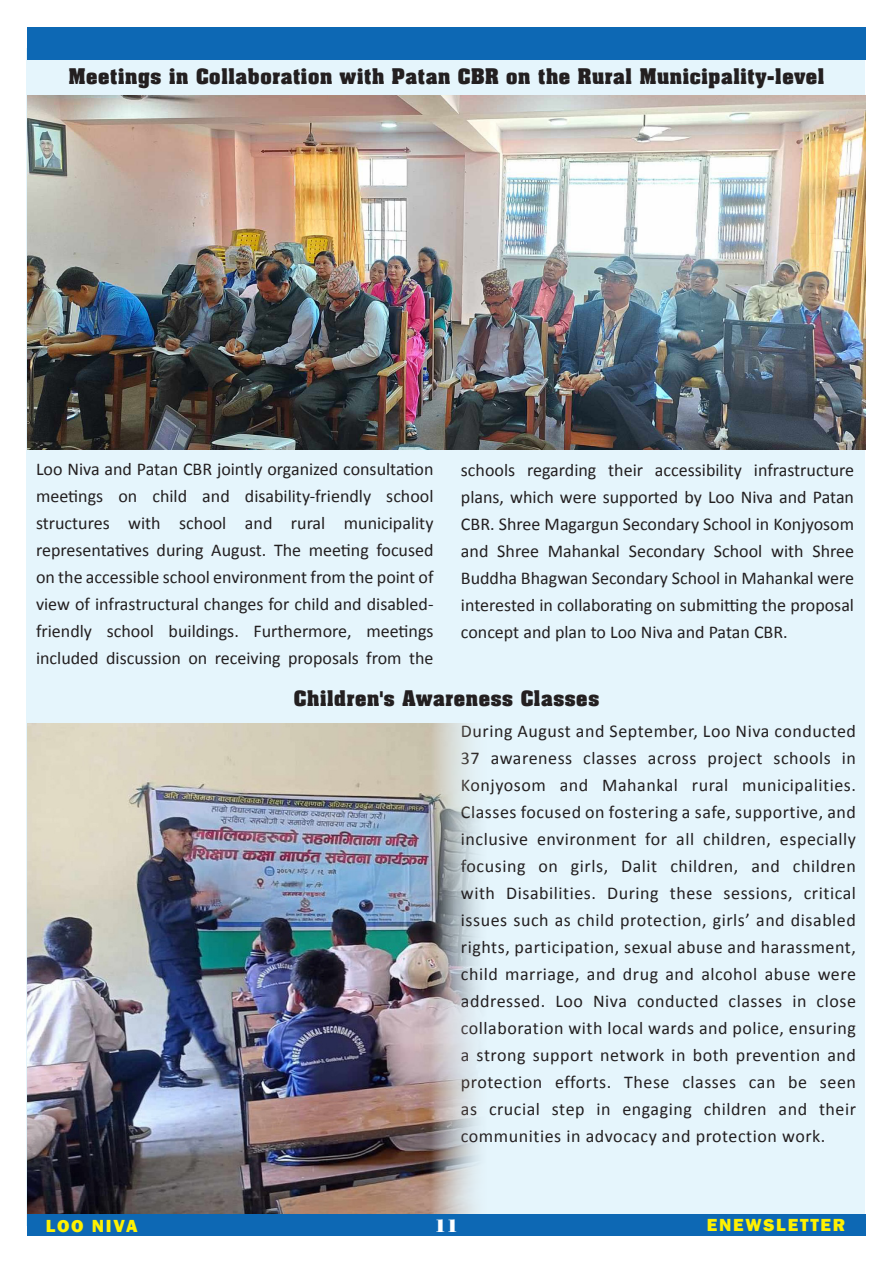
<style>
.page{position:relative;width:893px;height:1263px;background:#fff}
.page>*{position:absolute;margin:0;border:0;box-sizing:border-box;transform-origin:0 0}
.t1{font:700 21px "Aachen BT";color:#231f20}
.t2{font:18px/27px "Calibri";color:#231f20;text-align:justify}
.t3{font:800 18px "Franklin Gothic";letter-spacing:.1em;color:#fff101}
.t4{font:18px "Poster Bodoni BT";color:#fff}
</style>
<div class="page">
<div style="left:26px;top:48px;width:839px;height:1177px;background:#e5f5fc"></div>
<div style="left:27px;top:1214px;width:839px;height:22px;background:#0d68b4"></div>
<div style="left:27px;top:27px;width:839px;height:32px;background:#0d68b4"></div>
<img style="left:27px;top:96px;width:838px;height:353px">
<img style="left:27px;top:723px;width:452px;height:491px">
<p class="t1" style="left:69px;top:63px;width:757px">Meetings in Collaboration with Patan CBR on the Rural Municipality-level</p>
<p class="t2" style="left:36px;top:456px;width:399px">Loo Niva and Patan CBR jointly organized consultation meetings on child and disability-friendly school structures with school and rural municipality representatives during August. The meeting focused on the accessible school environment from the point of view of infrastructural changes for child and disabled&shy;friendly school buildings. Furthermore, meetings included discussion on receiving proposals from the</p>
<p class="t2" style="left:461px;top:456px;width:395px">schools regarding their accessibility infrastructure plans, which were supported by Loo Niva and Patan CBR. Shree Magargun Secondary School in Konjyosom and Shree Mahankal Secondary School with Shree Buddha Bhagwan Secondary School in Mahankal were interested in collaborating on submitting the proposal concept and plan to Loo Niva and Patan CBR.</p>
<p class="t1" style="left:294px;top:685px;width:307px">Children's Awareness Classes</p>
<p class="t2" style="left:461px;top:718px;width:397px">During August and September, Loo Niva conducted 37 awareness classes across project schools in Konjyosom and Mahankal rural municipalities.<br>Classes focused on fostering a safe, supportive, and inclusive environment for all children, especially focusing on girls, Dalit children, and children with Disabilities. During these sessions, critical issues such as child protection, girls’ and disabled rights, participation, sexual abuse and harassment, child marriage, and drug and alcohol abuse were addressed. Loo Niva conducted classes in close collaboration with local wards and police, ensuring a strong support network in both prevention and protection efforts. These classes can be seen as crucial step in engaging children and their communities in advocacy and protection work.</p>
<p class="t3" style="left:46px;top:1214px;width:93px">LOO NIVA</p>
<p class="t4" style="left:435px;top:1215px;width:25px">11</p>
<p class="t3" style="left:707px;top:1213px;width:140px">ENEWSLETTER</p>
</div>
